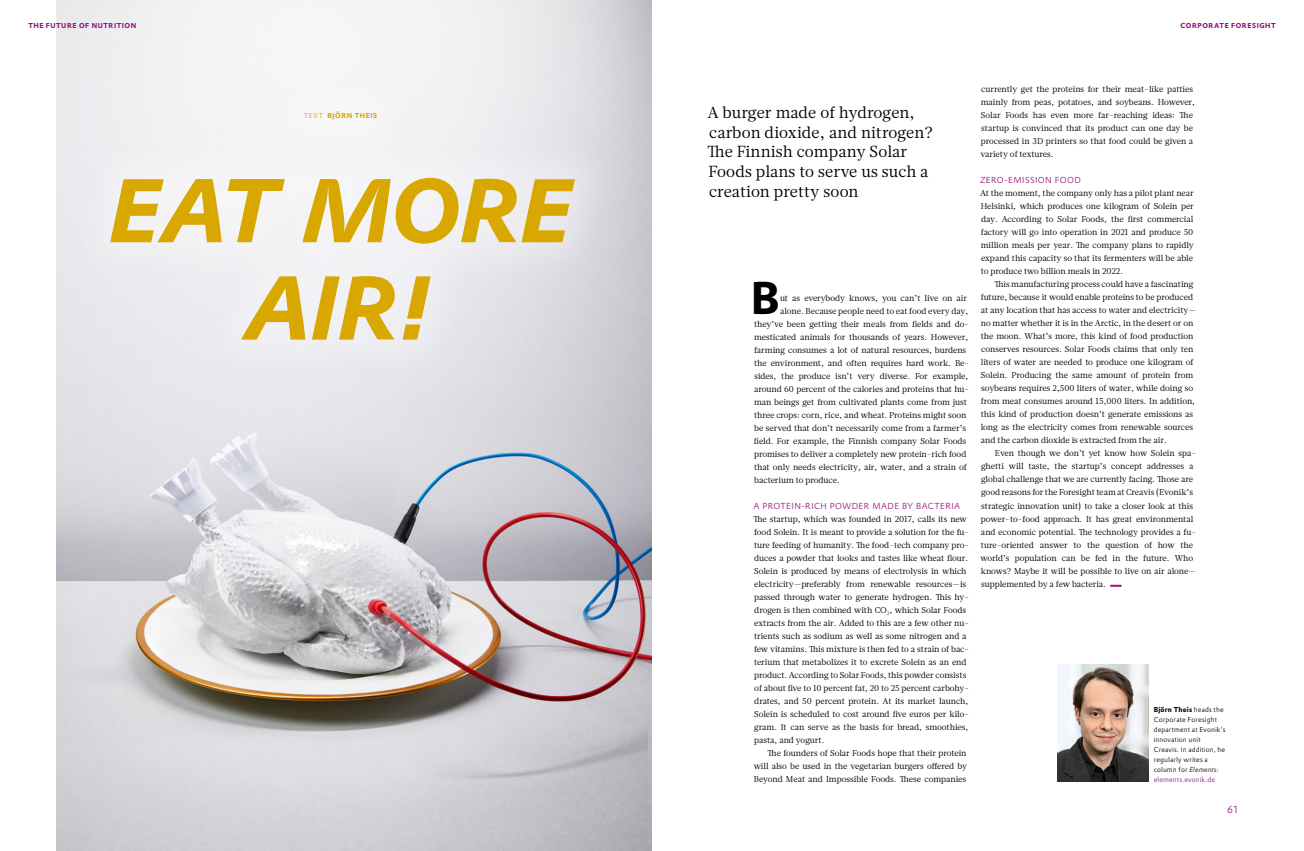
<style>
.page{position:relative;width:1304px;height:851px;background:#fff}
.page>*{position:absolute;margin:0;border:0;box-sizing:border-box;transform-origin:0 0}
.t1{font:italic 700 88.4px/97.3px "Evonik Prokyon";color:#d8a700;text-align:center}
.t2{font:700 44.9px "Evonik Prokyon";color:#000}
.t3{font:16px/19.5px "Glosa Text";color:#000}
.t4{font:300 10px "Evonik Prokyon";color:#94107f}
.t5{font:8.5px/13px "Glosa Text";color:#000}
.t6{font:300 8.5px "Evonik Prokyon";letter-spacing:.05em;color:#94107f}
.t7{font:300 7px/10px "Evonik Prokyon";letter-spacing:.02em;color:#000}
.t8{font:700 7px "Evonik Prokyon";letter-spacing:.075em;color:#94107f}
.t9{font:700 7px "Evonik Prokyon";letter-spacing:.075em;color:#d8a700}
.s1{font-weight:300}
.s2{font-weight:700}
.s3{font-style:italic}
.s4{color:#94107f}
</style>
<div class="page">
<img style="left:57px;top:0;width:595px;height:850px">
<img style="left:1057px;top:664px;width:91px;height:117px">
<div style="left:258px;top:64px;width:166px;height:103px;background:#f5f5f7"></div>
<svg style="left:1110px;top:584px;width:12px;height:2px"></svg>
<div style="left:68px;top:134px;width:549px;height:248px;background:#fff;opacity:.31"></div>
<p class="t8" style="left:28px;top:20px;width:109px">THE FUTURE OF NUTRITION</p>
<p class="t8" style="left:1181px;top:20px;width:97px">CORPORATE FORESIGHT</p>
<p class="t9" style="left:304px;top:110px;width:75px"><span class="s1">TEXT</span> BJÖRN THEIS</p>
<h1 class="t1" style="left:109px;top:154px;width:464px">EAT MORE<br>AIR!</h1>
<h3 class="t3" style="left:707px;top:103px;width:227px">A burger made of hydrogen, carbon dioxide, and nitrogen?<br>The Finnish company Solar<br>Foods plans to serve us such a creation pretty soon</h3>
<h2 class="t2" style="left:751px;top:261px;width:31px">B</h2>
<p class="t5" style="left:780px;top:291px;width:189px">ut as everybody knows, you can’t live on air</p>
<p class="t5" style="left:780px;top:304px;width:190px">alone. Because people need to eat food every day,</p>
<p class="t5" style="left:754px;top:317px;width:217px">they’ve been getting their meals from fields and do-</p>
<p class="t5" style="left:754px;top:330px;width:216px">mesticated animals for thousands of years. However,</p>
<p class="t5" style="left:754px;top:343px;width:214px">farming consumes a lot of natural resources, burdens</p>
<p class="t5" style="left:754px;top:356px;width:217px">the environment, and often requires hard work. Be-</p>
<p class="t5" style="left:754px;top:369px;width:215px">sides, the produce isn’t very diverse. For example,</p>
<p class="t5" style="left:754px;top:382px;width:217px">around 60 percent of the calories and proteins that hu-</p>
<p class="t5" style="left:754px;top:395px;width:214px">man beings get from cultivated plants come from just</p>
<p class="t5" style="left:754px;top:408px;width:214px">three crops: corn, rice, and wheat. Proteins might soon</p>
<p class="t5" style="left:754px;top:421px;width:214px">be served that don’t necessarily come from a farmer’s</p>
<p class="t5" style="left:754px;top:434px;width:214px">field. For example, the Finnish company Solar Foods</p>
<p class="t5" style="left:754px;top:447px;width:214px">promises to deliver a completely new protein-rich food</p>
<p class="t5" style="left:754px;top:460px;width:214px">that only needs electricity, air, water, and a strain of</p>
<p class="t5" style="left:754px;top:473px;width:87px">bacterium to produce.</p>
<p class="t6" style="left:754px;top:499px;width:208px">A PROTEIN-RICH POWDER MADE BY BACTERIA</p>
<p class="t5" style="left:753px;top:512px;width:217px">The startup, which was founded in 2017, calls its new food Solein. It is meant to provide a solution for the fu&shy;ture feeding of humanity. The food-tech company pro&shy;duces a powder that looks and tastes like wheat flour.<br>Solein is produced by means of electrolysis in which electricity—preferably from renewable resources—is passed through water to generate hydrogen. This hy&shy;drogen is then combined with CO₂, which Solar Foods extracts from the air. Added to this are a few other nu&shy;trients such as sodium as well as some nitrogen and a few vitamins. This mixture is then fed to a strain of bac&shy;terium that metabolizes it to excrete Solein as an end product. According to Solar Foods, this powder consists of about five to 10 percent fat, 20 to 25 percent carbohy&shy;drates, and 50 percent protein. At its market launch, Solein is scheduled to cost around five euros per kilo&shy;gram. It can serve as the basis for bread, smoothies, pasta, and yogurt.</p>
<p class="t5" style="left:754px;top:746px;width:215px;text-align:justify;text-indent:14px">The founders of Solar Foods hope that their protein will also be used in the vegetarian burgers offered by Beyond Meat and Impossible Foods. These companies</p>
<p class="t5" style="left:980px;top:83px;width:216px">currently get the proteins for their meat-like patties mainly from peas, potatoes, and soybeans. However, Solar Foods has even more far-reaching ideas: The startup is convinced that its product can one day be processed in 3D printers so that food could be given a variety of textures.</p>
<p class="t6" style="left:980px;top:174px;width:102px">ZERO-EMISSION FOOD</p>
<p class="t5" style="left:980px;top:187px;width:215px;text-align:justify">At the moment, the company only has a pilot plant near Helsinki, which produces one kilogram of Solein per day. According to Solar Foods, the first commercial factory will go into operation in 2021 and produce 50 million meals per year. The company plans to rapidly expand this capacity so that its fermenters will be able to produce two billion meals in 2022.</p>
<p class="t5" style="left:981px;top:278px;width:217px;text-indent:14px">This manufacturing process could have a fascinating future, because it would enable proteins to be produced at any location that has access to water and electricity— no matter whether it is in the Arctic, in the desert or on the moon. What’s more, this kind of food production conserves resources. Solar Foods claims that only ten liters of water are needed to produce one kilogram of Solein. Producing the same amount of protein from soybeans requires 2,500 liters of water, while doing so from meat consumes around 15,000 liters. In addition, this kind of production doesn’t generate emissions as long as the electricity comes from renewable sources and the carbon dioxide is extracted from the air.</p>
<p class="t5" style="left:980px;top:447px;width:217px;text-indent:14px">Even though we don’t yet know how Solein spa&shy;ghetti will taste, the startup’s concept addresses a global challenge that we are currently facing. Those are good reasons for the Foresight team at Creavis (Evonik’s strategic innovation unit) to take a closer look at this power-to-food approach. It has great environmental and economic potential. The technology provides a fu&shy;ture-oriented answer to the question of how the world’s population can be fed in the future. Who knows? Maybe it will be possible to live on air alone— supplemented by a few bacteria.</p>
<p class="t7" style="left:1154px;top:703px;width:73px"><span class="s2">Björn Theis</span> heads the<br>Corporate Foresight department at Evonik’s innovation unit<br>Creavis. In addition, he regularly writes a column for <span class="s3">Elements: </span><span class="s4">elements.evonik.de</span></p>
<p class="t4" style="left:1227px;top:801px;width:13px">61</p>
</div>
